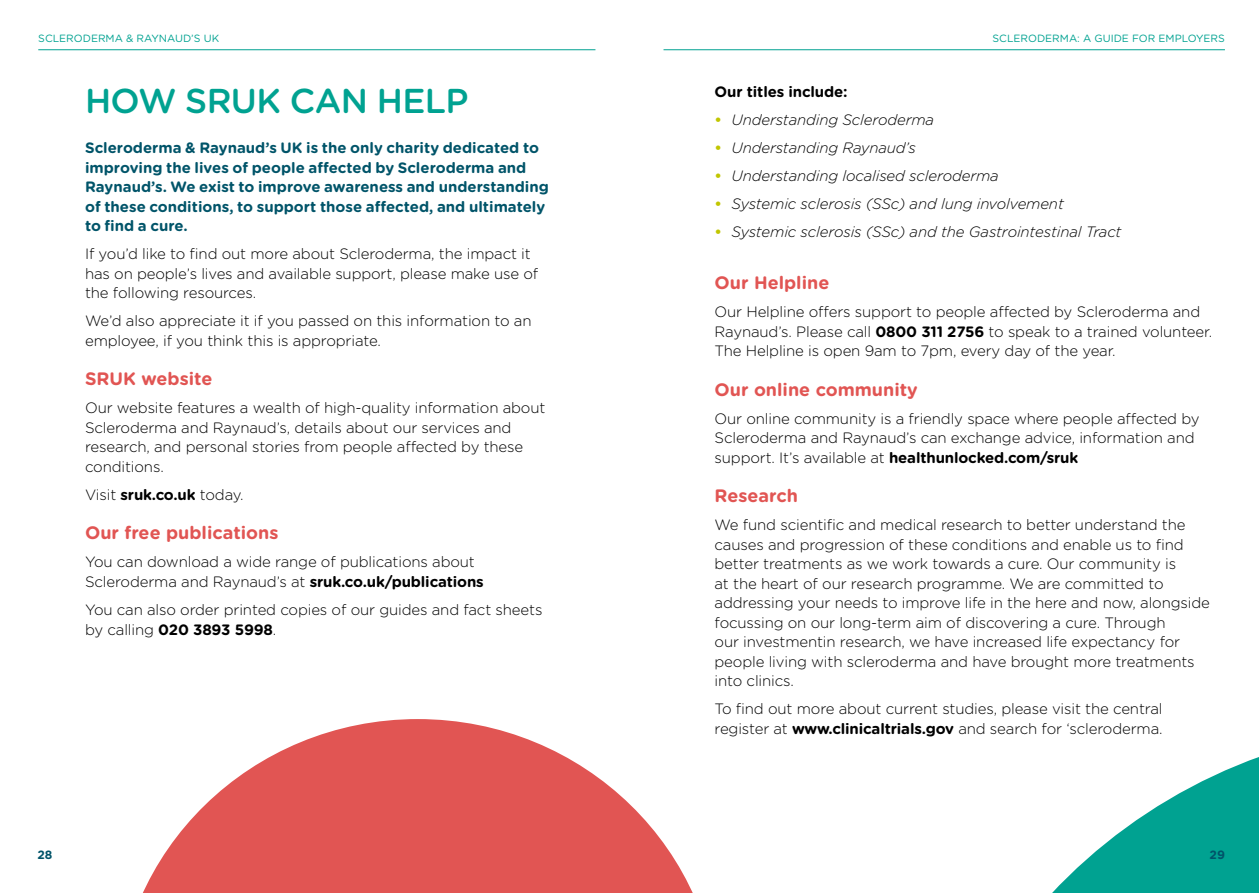
<style>
.page{position:relative;width:1259px;height:893px;background:#fff}
.page>*{position:absolute;margin:0;border:0;box-sizing:border-box;transform-origin:0 0}
.t1{font:500 34.5px "Gotham Rounded";letter-spacing:-.02em;color:#00a291}
.t2{font:700 18px "Gotham Rounded";color:#e15553}
.t3{font:300 15px/19.5px "Gotham Rounded";letter-spacing:-.01em;color:#000}
.t4{font:700 15px/19.5px "Gotham Rounded";color:#005469}
.t5{font:italic 300 15px "Gotham Rounded";letter-spacing:-.01em;color:#000}
.t6{font:700 15px "Gotham Rounded";letter-spacing:-.01em;color:#000}
.t7{font:700 12px "Gotham Rounded";color:#005469}
.t8{font:10.5px "Gotham Rounded";color:#00a291}
.s1{font-weight:700}
.s2{font-weight:700;font-style:normal;color:#c1c600}
</style>
<div class="page">
<svg style="left:1052px;top:757px;width:207px;height:136px;fill:#00a291"></svg>
<svg style="left:143px;top:719px;width:550px;height:174px;fill:#e15553"></svg>
<hr style="left:663px;top:49px;width:562px;height:1px;background:#00a291">
<hr style="left:38px;top:49px;width:557px;height:1px;background:#00a291">
<p class="t8" style="left:38px;top:31px;width:182px">SCLERODERMA &amp; RAYNAUD’S UK</p>
<p class="t8" style="left:992px;top:31px;width:234px">SCLERODERMA: A GUIDE FOR EMPLOYERS</p>
<h1 class="t1" style="left:85px;top:76px;width:385px">HOW SRUK CAN HELP</h1>
<p class="t4" style="left:85px;top:138px;width:465px">Scleroderma &amp; Raynaud’s UK is the only charity dedicated to improving the lives of people affected by Scleroderma and Raynaud’s. We exist to improve awareness and understanding of these conditions, to support those affected, and ultimately to find a cure.</p>
<p class="t3" style="left:85px;top:244px;width:455px">If you’d like to find out more about Scleroderma, the impact it has on people’s lives and available support, please make use of the following resources.</p>
<p class="t3" style="left:85px;top:311px;width:448px">We’d also appreciate it if you passed on this information to an employee, if you think this is appropriate.</p>
<p class="t2" style="left:85px;top:366px;width:129px">SRUK website</p>
<p class="t3" style="left:85px;top:398px;width:462px">Our website features a wealth of high-quality information about Scleroderma and Raynaud’s, details about our services and research, and personal stories from people affected by these conditions.</p>
<p class="t3" style="left:85px;top:484px;width:160px">Visit <span class="s1">sruk.co.uk</span> today.</p>
<p class="t2" style="left:85px;top:520px;width:195px">Our free publications</p>
<p class="t3" style="left:85px;top:552px;width:400px">You can download a wide range of publications about<br>Scleroderma and Raynaud’s at <span class="s1">sruk.co.uk/publications</span></p>
<p class="t3" style="left:85px;top:599px;width:459px">You can also order printed copies of our guides and fact sheets by calling <span class="s1">020 3893 5998</span>.</p>
<p class="t7" style="left:38px;top:846px;width:17px">28</p>
<p class="t6" style="left:714px;top:81px;width:134px">Our titles include:</p>
<p class="t5" style="left:714px;top:110px;width:221px"><span class="s2">•</span> Understanding Scleroderma</p>
<p class="t5" style="left:714px;top:138px;width:203px"><span class="s2">•</span> Understanding Raynaud’s</p>
<p class="t5" style="left:714px;top:166px;width:286px"><span class="s2">•</span> Understanding localised scleroderma</p>
<p class="t5" style="left:714px;top:194px;width:351px"><span class="s2">•</span> Systemic sclerosis (SSc) and lung involvement</p>
<p class="t5" style="left:714px;top:222px;width:408px"><span class="s2">•</span> Systemic sclerosis (SSc) and the Gastrointestinal Tract</p>
<p class="t2" style="left:714px;top:270px;width:116px">Our Helpline</p>
<p class="t3" style="left:714px;top:302px;width:499px">Our Helpline offers support to people affected by Scleroderma and<br>Raynaud’s. Please call <span class="s1">0800 311 2756</span> to speak to a trained volunteer.<br>The Helpline is open 9am to 7pm, every day of the year.</p>
<p class="t2" style="left:714px;top:376px;width:205px">Our online community</p>
<p class="t3" style="left:714px;top:408px;width:486px">Our online community is a friendly space where people affected by<br>Scleroderma and Raynaud’s can exchange advice, information and support. It’s available at <span class="s1">healthunlocked.com/sruk</span></p>
<p class="t2" style="left:714px;top:483px;width:85px">Research</p>
<p class="t3" style="left:714px;top:515px;width:497px">We fund scientific and medical research to better understand the causes and progression of these conditions and enable us to find better treatments as we work towards a cure. Our community is<br>at the heart of our research programme. We are committed to addressing your needs to improve life in the here and now, alongside focussing on our long-term aim of discovering a cure. Through<br>our investmentin research, we have increased life expectancy for people living with scleroderma and have brought more treatments into clinics.</p>
<p class="t3" style="left:714px;top:699px;width:449px">To find out more about current studies, please visit the central register at <span class="s1">www.clinicaltrials.gov</span> and search for ‘scleroderma.</p>
<p class="t7" style="left:1209px;top:846px;width:17px">29</p>
</div>
